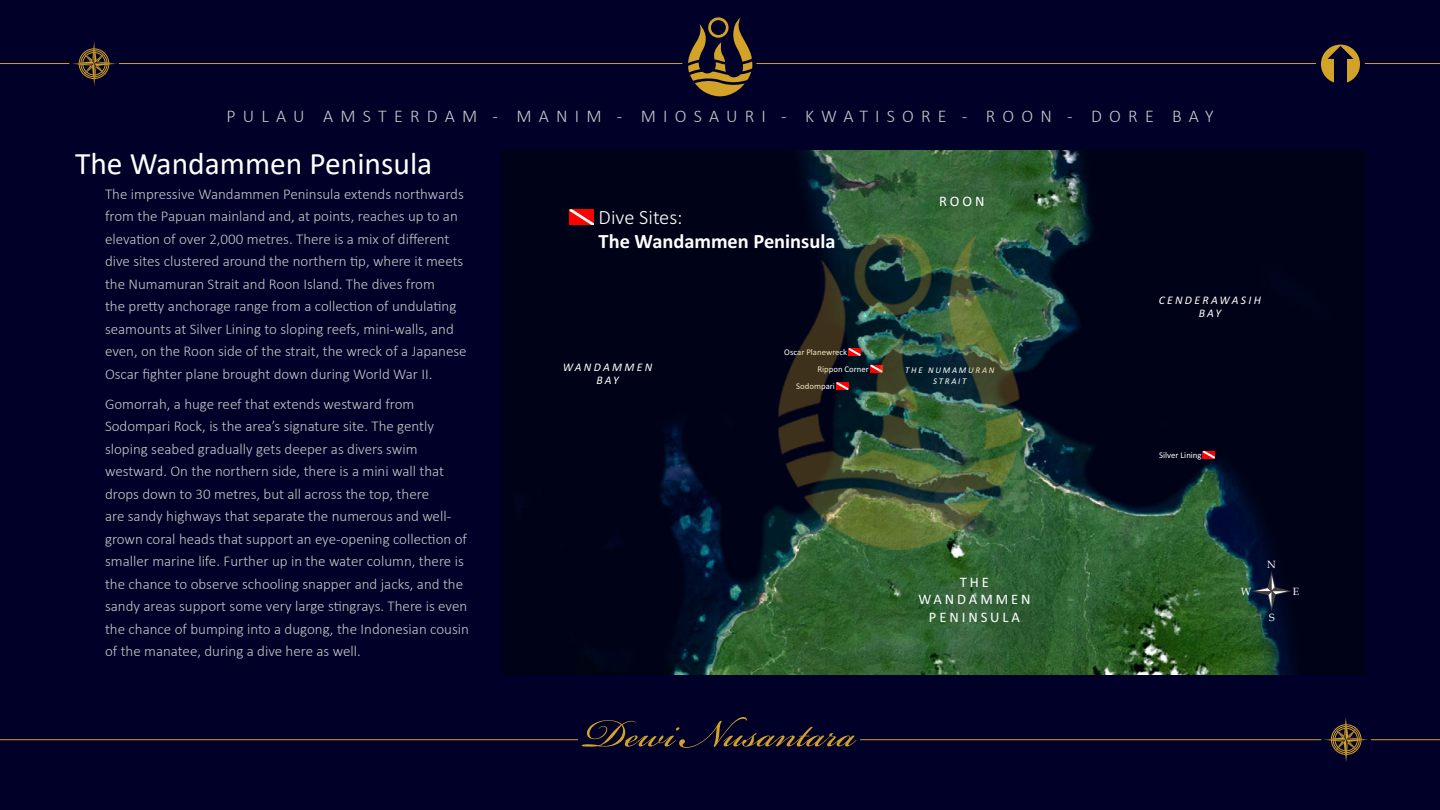
<style>
.page{position:relative;width:1440px;height:810px;background:#000028}
.page>*{position:absolute;margin:0;border:0;box-sizing:border-box;transform-origin:0 0}
.t1{font:61.5px "Bickham Script Pro";color:#d3a229}
.t2{font:31.5px "Calibri";color:#fff}
.t3{font:700 20.4px "Calibri";color:#fff}
.t4{font:300 20.4px "Calibri";color:#fff}
.t5{font:300 18px "Calibri";letter-spacing:.4em;color:#c8c8c8}
.t6{font:300 15px/22.5px "Calibri";color:#c8c8c8}
.t7{font:14.55px/17.5px "Calibri";letter-spacing:.2em;color:#fff;text-align:center}
.t8{font:italic 11.7px/13.6px "Calibri";letter-spacing:.2em;color:#fff;text-align:center}
.t9{font:10.5px "Book Antiqua";color:#fff}
.t10{font:8.77px "Calibri";color:#fff}
.t11{font:italic 8.77px/10.7px "Calibri";letter-spacing:.2em;color:#fff;text-align:center}
</style>
<div class="page">
<hr style="left:119px;top:63px;width:563px;height:1px;background:#d3a229">
<hr style="left:0;top:63px;width:69px;height:1px;background:#d3a229">
<svg style="left:72px;top:41px;width:45px;height:45px"></svg>
<svg style="left:688px;top:17px;width:65px;height:80px"></svg>
<hr style="left:0;top:739px;width:578px;height:1px;background:#d3a229">
<hr style="left:1371px;top:739px;width:69px;height:1px;background:#d3a229">
<hr style="left:860px;top:739px;width:461px;height:1px;background:#d3a229">
<svg style="left:1324px;top:717px;width:44px;height:45px"></svg>
<hr style="left:757px;top:63px;width:559px;height:1px;background:#d3a229">
<hr style="left:1365px;top:63px;width:75px;height:1px;background:#d3a229">
<img style="left:501px;top:150px;width:861px;height:525px">
<p class="t5" style="left:226px;top:109px;width:989px">PULAU AMSTERDAM - MANIM - MIOSAURI - KWATISORE - ROON - DORE BAY</p>
<h2 class="t2" style="left:75px;top:150px;width:359px">The Wandammen Peninsula</h2>
<p class="t6" style="left:105px;top:184px;width:363px">The impressive Wandammen Peninsula extends northwards from the Papuan mainland and, at points, reaches up to an elevation of over 2,000 metres. There is a mix of different dive sites clustered around the northern tip, where it meets the Numamuran Strait and Roon Island. The dives from<br>the pretty anchorage range from a collection of undulating seamounts at Silver Lining to sloping reefs, mini-walls, and even, on the Roon side of the strait, the wreck of a Japanese Oscar fighter plane brought down during World War II.</p>
<p class="t6" style="left:105px;top:394px;width:365px">Gomorrah, a huge reef that extends westward from Sodompari Rock, is the area’s signature site. The gently sloping seabed gradually gets deeper as divers swim westward. On the northern side, there is a mini wall that drops down to 30 metres, but all across the top, there<br>are sandy highways that separate the numerous and well&shy;grown coral heads that support an eye-opening collection of smaller marine life. Further up in the water column, there is the chance to observe schooling snapper and jacks, and the sandy areas support some very large stingrays. There is even the chance of bumping into a dugong, the Indonesian cousin of the manatee, during a dive here as well.</p>
<h3 class="t4" style="left:599px;top:204px;width:85px">Dive Sites:</h3>
<h3 class="t3" style="left:599px;top:227px;width:238px">The Wandammen Peninsula</h3>
<p class="t7" style="left:939px;top:192px;width:47px">ROON</p>
<p class="t8" style="left:563px;top:359px;width:91px">WANDAMMEN<br>BAY</p>
<p class="t10" style="left:784px;top:346px;width:64px">Oscar Planewreck</p>
<p class="t10" style="left:818px;top:363px;width:53px">Rippon Corner</p>
<p class="t10" style="left:796px;top:380px;width:40px">Sodompari</p>
<p class="t11" style="left:905px;top:365px;width:91px">THE NUMAMURAN<br>STRAIT</p>
<h1 class="t1" style="left:584px;top:689px;width:273px">Dewi Nusantara</h1>
<p class="t7" style="left:918px;top:573px;width:114px">THE<br>WANDAMMEN<br>PENINSULA</p>
<p class="t8" style="left:1159px;top:293px;width:104px">CENDERAWASIH<br>BAY</p>
<p class="t10" style="left:1159px;top:449px;width:44px">Silver Lining</p>
<p class="t9" style="left:1267px;top:558px;width:10px">N</p>
<p class="t9" style="left:1241px;top:585px;width:12px">W</p>
<p class="t9" style="left:1293px;top:585px;width:8px">E</p>
<p class="t9" style="left:1269px;top:611px;width:7px">S</p>
</div>
